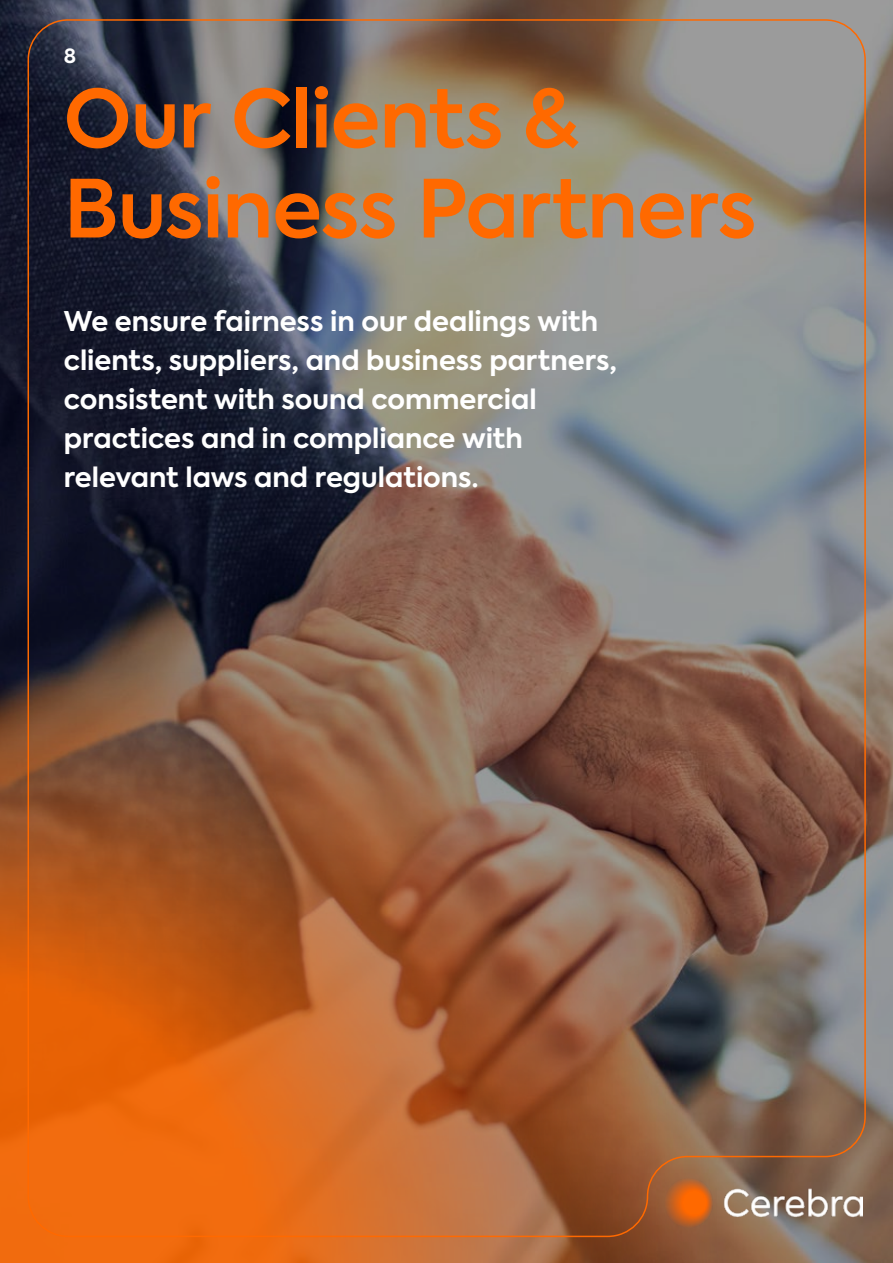
<style>
.page{position:relative;width:893px;height:1263px;background:#fff}
.page>*{position:absolute;margin:0;border:0;box-sizing:border-box;transform-origin:0 0}
.t1{font:600 79.5px/90px "Axiforma";letter-spacing:-.01em;color:#ff6900}
.t2{font:700 27px/39px "Axiforma";color:#fff}
.t3{font:700 19.5px "Axiforma";color:#fff}
</style>
<div class="page">
<img style="left:0;top:0;width:893px;height:1263px">
<img style="left:0;top:666px;width:723px;height:597px">
<img style="left:27px;top:18px;width:840px;height:1220px">
<img style="left:665px;top:1178px;width:198px;height:49px">
<p class="t3" style="left:64px;top:43px;width:14px">8</p>
<h1 class="t1" style="left:64px;top:75px;width:694px">Our Clients &amp;<br>Business Partners</h1>
<p class="t2" style="left:64px;top:302px;width:555px">We ensure fairness in our dealings with clients, suppliers, and business partners, consistent with sound commercial practices and in compliance with relevant laws and regulations.</p>
</div>
